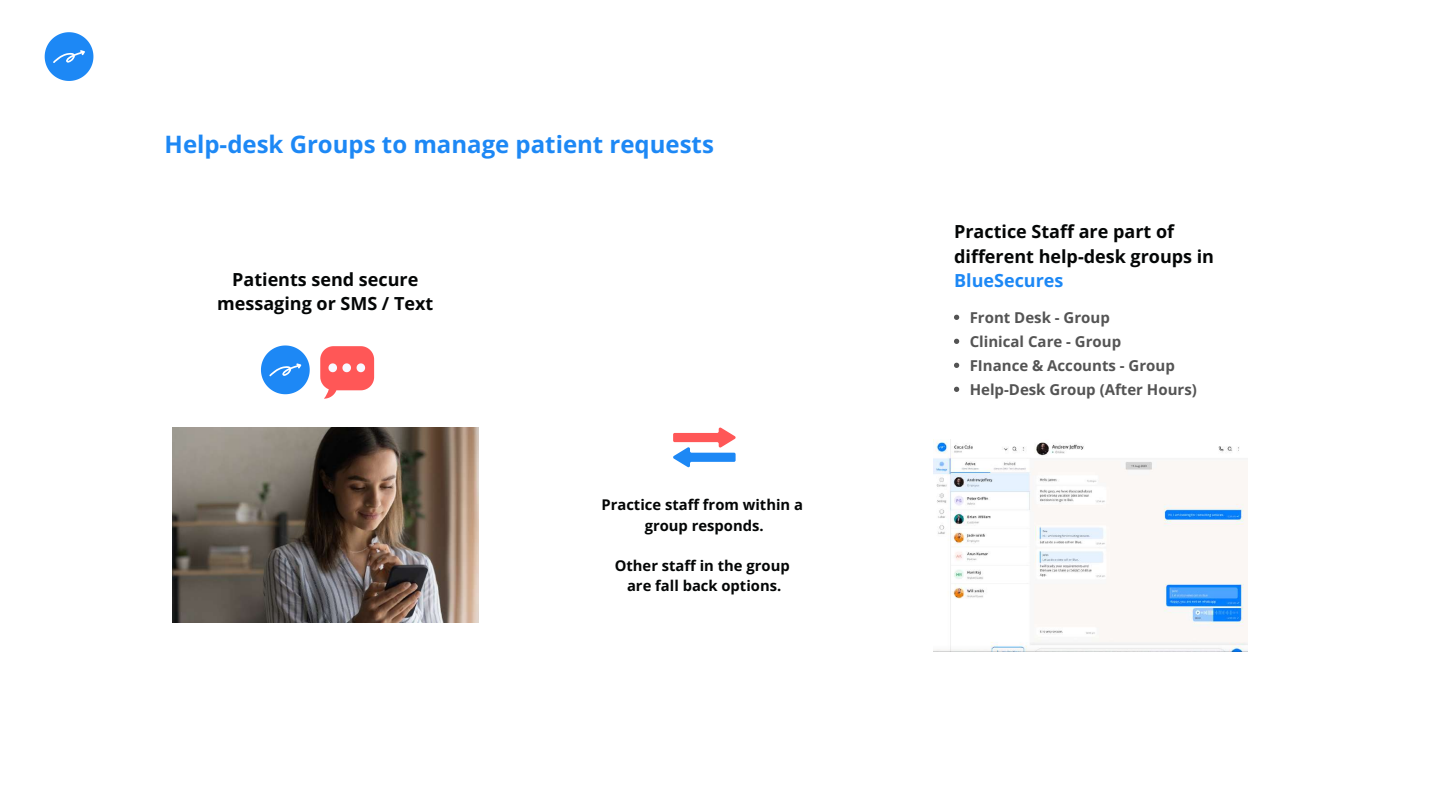
<style>
.page{position:relative;width:1440px;height:810px;background:#fff}
.page>*{position:absolute;margin:0;border:0;box-sizing:border-box;transform-origin:0 0}
.t1{font:700 24px "Open Sans";color:#1d88f5}
.t2{font:700 18px/24.8px "Open Sans";color:#040606;text-align:center}
.t3{font:700 18px "Open Sans";color:#1d88f5}
.t4{font:700 15px/24px "Open Sans";color:#545454}
.t5{font:700 14.8px/20.2px "Open Sans";color:#040606;text-align:center}
</style>
<div class="page">
<svg style="left:45px;top:32px;width:48px;height:49px"></svg>
<img style="left:933px;top:440px;width:315px;height:211px">
<svg style="left:673px;top:427px;width:63px;height:41px"></svg>
<svg style="left:320px;top:346px;width:54px;height:53px"></svg>
<svg style="left:261px;top:345px;width:49px;height:49px"></svg>
<svg style="left:954px;top:315px;width:5px;height:5px"></svg>
<svg style="left:954px;top:339px;width:5px;height:5px"></svg>
<svg style="left:954px;top:363px;width:5px;height:5px"></svg>
<svg style="left:954px;top:387px;width:5px;height:5px"></svg>
<img style="left:172px;top:427px;width:306px;height:195px">
<h1 class="t1" style="left:165px;top:127px;width:551px">Help-desk Groups to manage patient requests</h1>
<p class="t2" style="left:217px;top:266px;width:218px">Patients send secure messaging or SMS / Text</p>
<p class="t5" style="left:602px;top:494px;width:203px">Practice staff from within a group responds.</p>
<p class="t5" style="left:615px;top:555px;width:176px">Other staff in the group are fall back options.</p>
<p class="t2" style="left:954px;top:218px;width:261px;text-align:left">Practice Staff are part of different help-desk groups in</p>
<p class="t3" style="left:954px;top:268px;width:111px">BlueSecures</p>
<p class="t4" style="left:970px;top:305px;width:229px">Front Desk - Group<br>Clinical Care - Group<br>FInance &amp; Accounts - Group<br>Help-Desk Group (After Hours)</p>
</div>
